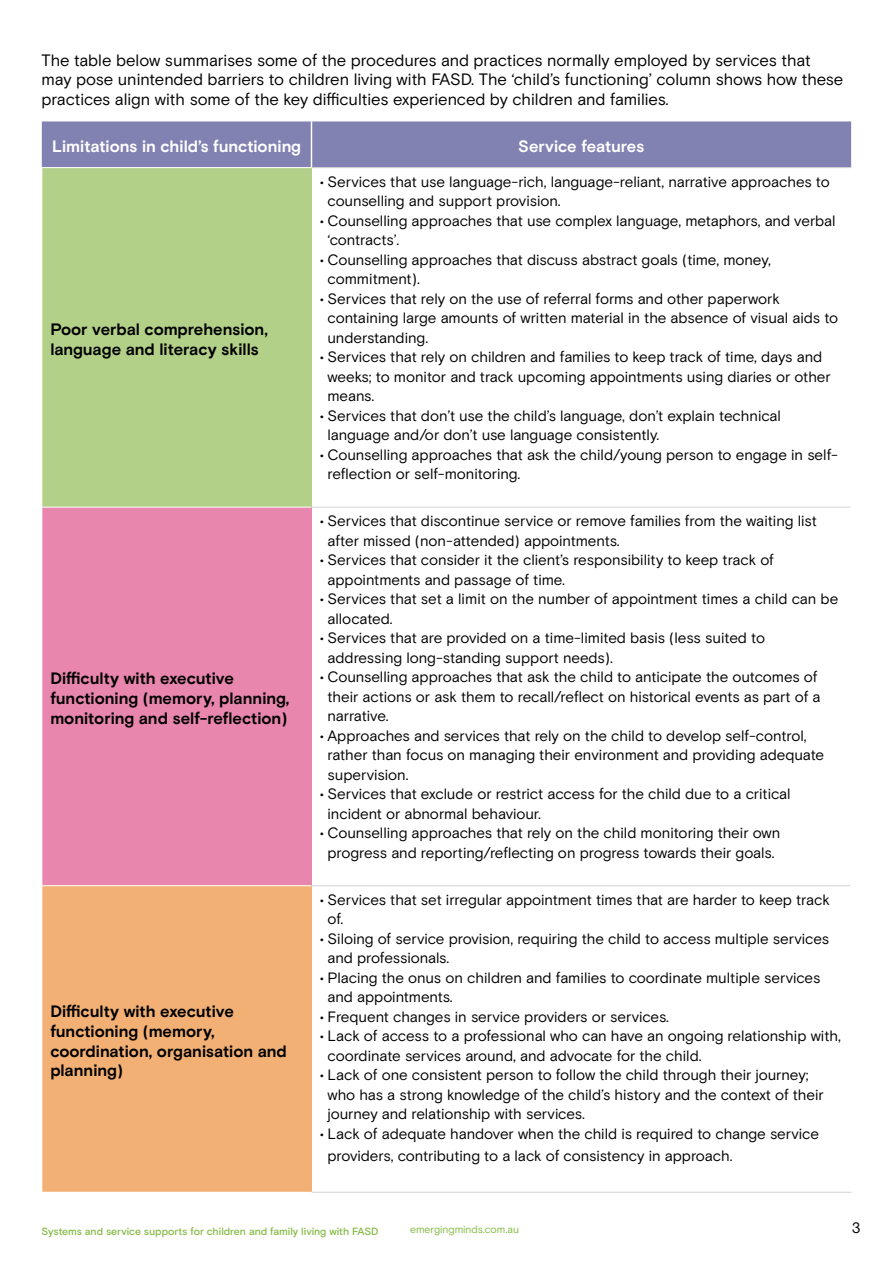
<style>
.page{position:relative;width:893px;height:1263px;background:#fff}
.page>*{position:absolute;margin:0;border:0;box-sizing:border-box;transform-origin:0 0}
.t1{font:16.5px/19.8px "Basis Grotesque Pro";letter-spacing:-.005em;color:#000}
.t2{font:700 16.5px/19.8px "Basis Grotesque Pro";color:#000}
.t3{font:700 16.5px "Basis Grotesque Pro";color:#fff}
.t4{font:15px/19.5px "Basis Grotesque Pro";letter-spacing:-.005em;color:#000}
.t5{font:500 10.5px "Basis Grotesque Pro";color:#82b941}
.t6{font:10.5px "Basis Grotesque Pro";color:#82b941}
</style>
<div class="page">
<div style="left:42px;top:121px;width:809px;height:46px;background:#8181b2"></div>
<div style="left:42px;top:168px;width:269px;height:339px;background:#b2d087"></div>
<div style="left:42px;top:507px;width:269px;height:379px;background:#e886ad"></div>
<div style="left:42px;top:886px;width:269px;height:306px;background:#f2b074"></div>
<hr style="left:311px;top:121px;width:1px;height:46px;background:#fff">
<hr style="left:41px;top:507px;width:270px;height:1px;background:#fff">
<hr style="left:41px;top:885px;width:270px;height:1px;background:#fff">
<hr style="left:311px;top:167px;width:540px;height:1px;background:#d1d3d4">
<hr style="left:311px;top:507px;width:540px;height:1px;background:#d1d3d4">
<hr style="left:311px;top:885px;width:540px;height:1px;background:#d1d3d4">
<hr style="left:311px;top:1192px;width:540px;height:1px;background:#d1d3d4">
<p class="t1" style="left:41px;top:50px;width:803px">The table below summarises some of the procedures and practices normally employed by services that may pose unintended barriers to children living with FASD. The ‘child’s functioning’ column shows how these practices align with some of the key difficulties experienced by children and families.</p>
<p class="t3" style="left:52px;top:137px;width:250px">Limitations in child’s functioning</p>
<p class="t3" style="left:518px;top:137px;width:128px">Service features</p>
<p class="t2" style="left:50px;top:320px;width:219px">Poor verbal comprehension, language and literacy skills</p>
<p class="t2" style="left:50px;top:669px;width:241px">Difficulty with executive functioning (memory, planning, monitoring and self-reflection)</p>
<p class="t2" style="left:50px;top:1002px;width:238px">Difficulty with executive functioning (memory, coordination, organisation and planning)</p>
<p class="t4" style="left:327px;top:172px;width:504px;text-indent:-8px">• Services that use language-rich, language-reliant, narrative approaches to counselling and support provision.</p>
<p class="t4" style="left:327px;top:211px;width:510px;text-indent:-8px">• Counselling approaches that use complex language, metaphors, and verbal ‘contracts’.</p>
<p class="t4" style="left:327px;top:250px;width:445px;text-indent:-8px">• Counselling approaches that discuss abstract goals (time, money, commitment).</p>
<p class="t4" style="left:327px;top:289px;width:512px;text-indent:-8px">• Services that rely on the use of referral forms and other paperwork containing large amounts of written material in the absence of visual aids to understanding.</p>
<p class="t4" style="left:327px;top:347px;width:505px;text-indent:-8px">• Services that rely on children and families to keep track of time, days and weeks; to monitor and track upcoming appointments using diaries or other means.</p>
<p class="t4" style="left:327px;top:406px;width:455px;text-indent:-8px">• Services that don’t use the child’s language, don’t explain technical language and/or don’t use language consistently.</p>
<p class="t4" style="left:327px;top:445px;width:512px;text-indent:-8px">• Counselling approaches that ask the child/young person to engage in self&shy;reflection or self-monitoring.</p>
<p class="t4" style="left:327px;top:511px;width:491px;text-indent:-8px">• Services that discontinue service or remove families from the waiting list after missed (non-attended) appointments.</p>
<p class="t4" style="left:327px;top:550px;width:448px;text-indent:-8px">• Services that consider it the client’s responsibility to keep track of appointments and passage of time.</p>
<p class="t4" style="left:327px;top:589px;width:512px;text-indent:-8px">• Services that set a limit on the number of appointment times a child can be allocated.</p>
<p class="t4" style="left:327px;top:628px;width:439px;text-indent:-8px">• Services that are provided on a time-limited basis (less suited to addressing long-standing support needs).</p>
<p class="t4" style="left:327px;top:667px;width:495px;text-indent:-8px">• Counselling approaches that ask the child to anticipate the outcomes of their actions or ask them to recall/reflect on historical events as part of a narrative.</p>
<p class="t4" style="left:327px;top:726px;width:498px;text-indent:-8px">• Approaches and services that rely on the child to develop self-control, rather than focus on managing their environment and providing adequate supervision.</p>
<p class="t4" style="left:327px;top:784px;width:465px;text-indent:-8px">• Services that exclude or restrict access for the child due to a critical incident or abnormal behaviour.</p>
<p class="t4" style="left:320px;top:823px;width:462px;text-align:center">• Counselling approaches that rely on the child monitoring their own progress and reporting/reflecting on progress towards their goals.</p>
<p class="t4" style="left:327px;top:890px;width:504px;text-indent:-8px">• Services that set irregular appointment times that are harder to keep track of.</p>
<p class="t4" style="left:327px;top:929px;width:503px;text-indent:-8px">• Siloing of service provision, requiring the child to access multiple services and professionals.</p>
<p class="t4" style="left:327px;top:968px;width:494px;text-indent:-8px">• Placing the onus on children and families to coordinate multiple services and appointments.</p>
<p class="t4" style="left:320px;top:1007px;width:351px">• Frequent changes in service providers or services.</p>
<p class="t4" style="left:327px;top:1026px;width:515px;text-indent:-8px">• Lack of access to a professional who can have an ongoing relationship with, coordinate services around, and advocate for the child.</p>
<p class="t4" style="left:327px;top:1065px;width:498px;text-indent:-8px">• Lack of one consistent person to follow the child through their journey; who has a strong knowledge of the child’s history and the context of their journey and relationship with services.</p>
<p class="t4" style="left:327px;top:1122px;width:493px;line-height:22.5px;text-indent:-8px">• Lack of adequate handover when the child is required to change service providers, contributing to a lack of consistency in approach.</p>
<p class="t5" style="left:41px;top:1225px;width:339px">Systems and service supports for children and family living with FASD</p>
<p class="t6" style="left:410px;top:1223px;width:111px">emergingminds.com.au</p>
<p class="t4" style="left:852px;top:1218px;width:10px">3</p>
</div>
